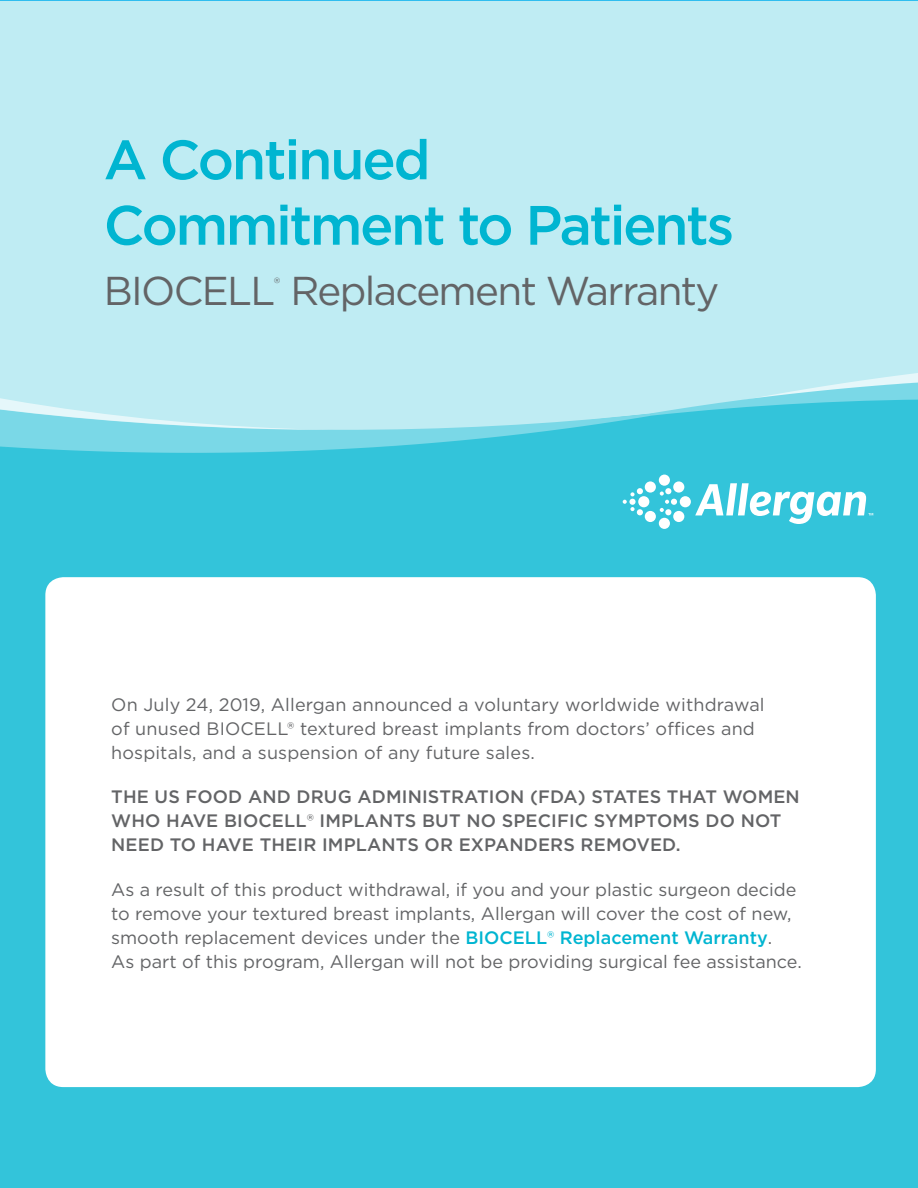
<style>
.page{position:relative;width:918px;height:1188px;background:#fff}
.page>*{position:absolute;margin:0;border:0;box-sizing:border-box;transform-origin:0 0}
.t1{font:500 55.35px/65.4px "Gotham";letter-spacing:-.045em;color:#00b5d1}
.t2{font:40.2px "Gotham";letter-spacing:-.04em;color:#636466}
.t3{font:18px/24px "Gotham";color:#636466}
.t4{font:500 18px/24px "Gotham";letter-spacing:.01em;color:#636466}
.t5{font:300 16.05px "Gotham";color:#636466}
.s1{font-weight:400}
.s2{font-weight:500;color:#00b5d1}
.s3{color:#00b5d1}
</style>
<div class="page">
<div style="left:0;top:0;width:918px;height:351px;background:#bfecf3"></div>
<div style="left:650px;top:351px;width:268px;height:11px;background:#bfecf3"></div>
<svg style="left:0;top:362px;width:918px;height:102px;background:#63d1e2"></svg>
<svg style="left:0;top:326px;width:650px;height:127px;background:#aae6ef"></svg>
<div style="left:0;top:464px;width:918px;height:724px;background:#33c4da"></div>
<div style="left:45px;top:577px;width:831px;height:510px;background:#fff;border-radius:18px"></div>
<svg style="left:623px;top:488px;width:20px;height:27px"></svg>
<div style="left:638px;top:496px;width:11px;height:11px;background:#fff;border-radius:50%"></div>
<div style="left:645px;top:481px;width:11px;height:12px;background:#fff;border-radius:50%"></div>
<div style="left:645px;top:511px;width:11px;height:11px;background:#fff;border-radius:50%"></div>
<div style="left:659px;top:518px;width:11px;height:11px;background:#fff;border-radius:50%"></div>
<svg style="left:651px;top:376px;width:267px;height:148px"></svg>
<h1 class="t1" style="left:104px;top:126px;width:632px">A Continued<br>Commitment to Patients</h1>
<h2 class="t2" style="left:104px;top:265px;width:617px">BIOCELL Replacement Warranty</h2>
<p class="t5" style="left:274px;top:273px;width:8px">®</p>
<p class="t3" style="left:111px;top:692px;width:655px">On July 24, 2019, Allergan announced a voluntary worldwide withdrawal of unused BIOCELL® textured breast implants from doctors’ offices and hospitals, and a suspension of any future sales.</p>
<p class="t4" style="left:111px;top:785px;width:690px">THE US FOOD AND DRUG ADMINISTRATION (FDA) STATES THAT WOMEN<br>WHO HAVE BIOCELL<span class="s1">®</span> IMPLANTS BUT NO SPECIFIC SYMPTOMS DO NOT<br>NEED TO HAVE THEIR IMPLANTS OR EXPANDERS REMOVED.</p>
<p class="t3" style="left:111px;top:877px;width:692px">As a result of this product withdrawal, if you and your plastic surgeon decide to remove your textured breast implants, Allergan will cover the cost of new, smooth replacement devices under the <span class="s2">BIOCELL</span><span class="s3">®</span> <span class="s2">Replacement Warranty</span>.<br>As part of this program, Allergan will not be providing surgical fee assistance.</p>
</div>
